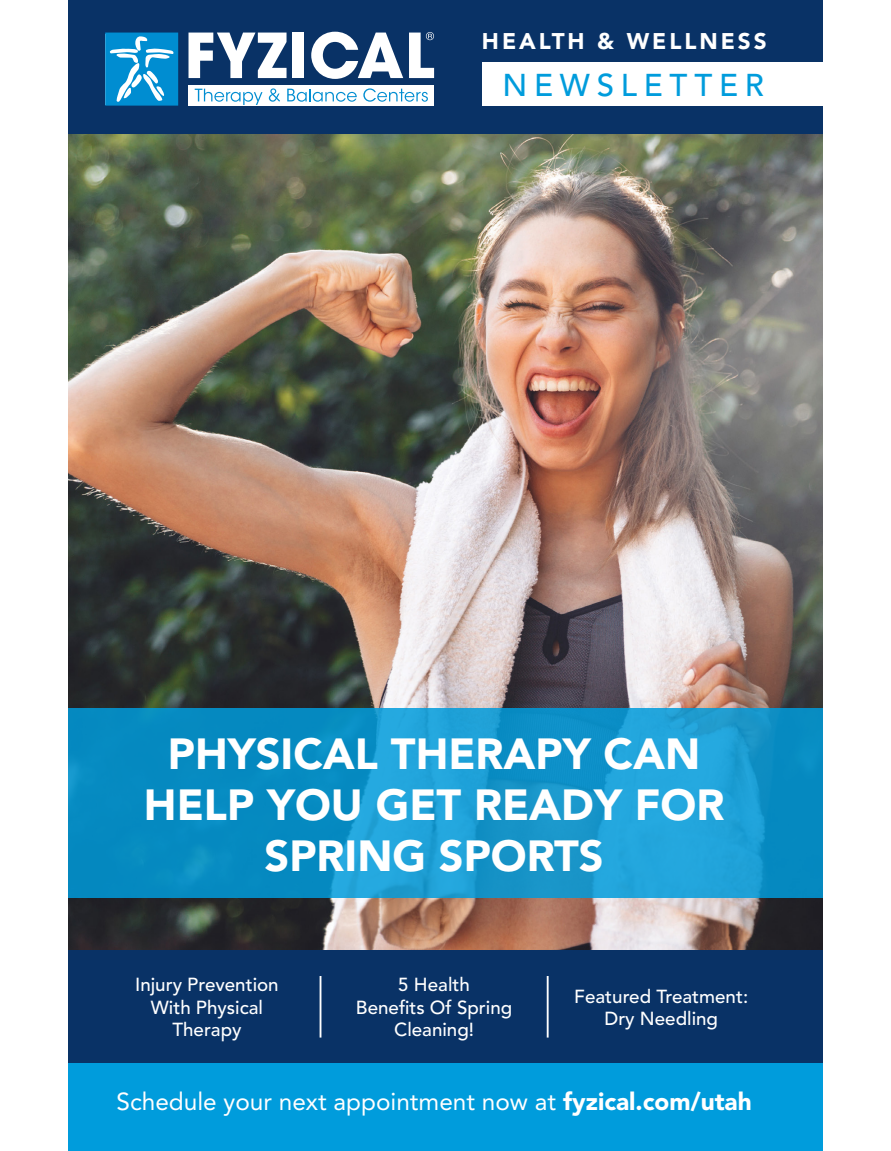
<style>
.page{position:relative;width:891px;height:1151px;background:#fff}
.page>*{position:absolute;margin:0;border:0;box-sizing:border-box;transform-origin:0 0}
.t1{font:900 43.2px/50.6px "Avenir LT Std";color:#fff;text-align:center}
.t2{font:500 31.28px "Avenir LT Std";letter-spacing:.215em;color:#009cdc}
.t3{font:24.3px "Avenir LT Std";color:#fff}
.t4{font:900 22.5px "Avenir LT Std";letter-spacing:.13em;color:#fff}
.t5{font:500 18.68px/22.5px "Avenir LT Std";color:#fff;text-align:center}
.s1{font-weight:900}
</style>
<div class="page">
<div style="left:68px;top:0;width:755px;height:134px;background:#093266"></div>
<div style="left:68px;top:949px;width:755px;height:114px;background:#093266"></div>
<div style="left:68px;top:1063px;width:755px;height:87px;background:#009cdc"></div>
<img style="left:68px;top:134px;width:755px;height:815px">
<svg style="left:68px;top:708px;width:755px;height:189px;background:#1295cb"></svg>
<div style="left:189px;top:85px;width:245px;height:21px;background:#fff"></div>
<svg style="left:195px;top:89px;width:68px;height:16px"></svg>
<svg style="left:269px;top:88px;width:11px;height:14px"></svg>
<svg style="left:287px;top:89px;width:70px;height:13px"></svg>
<svg style="left:363px;top:88px;width:65px;height:14px"></svg>
<svg style="left:189px;top:33px;width:98px;height:45px"></svg>
<div style="left:292px;top:33px;width:12px;height:45px;background:#fff"></div>
<svg style="left:311px;top:32px;width:92px;height:47px"></svg>
<svg style="left:409px;top:32px;width:25px;height:46px"></svg>
<svg style="left:105px;top:33px;width:73px;height:73px;background:#31a2d9"></svg>
<div style="left:482px;top:62px;width:341px;height:44px;background:#fff"></div>
<hr style="left:547px;top:975px;width:2px;height:62px;background:#fff">
<hr style="left:320px;top:975px;width:1px;height:62px;background:#fff">
<p class="t4" style="left:482px;top:27px;width:286px">HEALTH &amp; WELLNESS</p>
<p class="t2" style="left:502px;top:67px;width:263px">NEWSLETTER</p>
<p class="t1" style="left:144px;top:728px;width:582px">PHYSICAL THERAPY CAN<br>HELP YOU GET READY FOR<br>SPRING SPORTS</p>
<p class="t5" style="left:135px;top:973px;width:145px">Injury Prevention<br>With Physical<br>Therapy</p>
<p class="t5" style="left:356px;top:973px;width:158px">5 Health<br>Benefits Of Spring<br>Cleaning!</p>
<p class="t5" style="left:574px;top:985px;width:175px">Featured Treatment:<br>Dry Needling</p>
<p class="t3" style="left:116px;top:1087px;width:637px">Schedule your next appointment now at <span class="s1">fyzical.com/utah</span></p>
</div>
